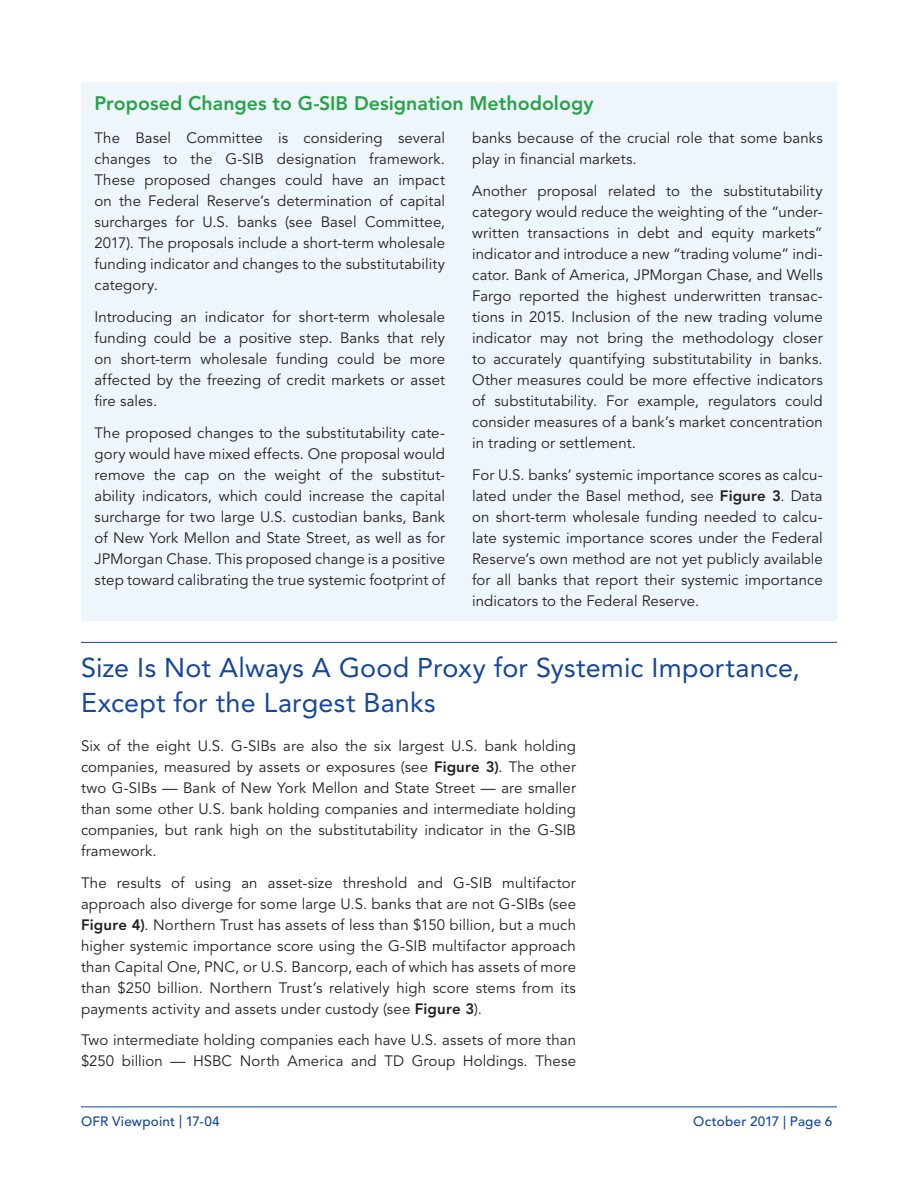
<style>
.page{position:relative;width:918px;height:1188px;background:#fff}
.page>*{position:absolute;margin:0;border:0;box-sizing:border-box;transform-origin:0 0}
.t1{font:27px/36px "Avenir LT Std";letter-spacing:.005em;color:#14469b}
.Subhead{font:800 19.5px "Avenir LT Std";color:#29a347}
.Body_text{font:15px/21px "Avenir LT Std";letter-spacing:.005em;color:#231f20;text-align:justify}
.t2{font:500 13.5px "Avenir LT Std";letter-spacing:.015em;color:#14469b}
.s1{font-weight:800}
</style>
<div class="page">
<hr style="left:81px;top:1106px;width:756px;height:1px;background:#14469b">
<div style="left:81px;top:82px;width:755px;height:538px;background:#eef5fb"></div>
<hr style="left:81px;top:642px;width:756px;height:1px;background:#14469b">
<p class="Subhead" style="left:94px;top:92px;width:501px">Proposed Changes to G-SIB Designation Methodology</p>
<p class="Body_text" style="left:94px;top:128px;width:352px">The Basel Committee is considering several changes to the G-SIB designation framework.<br>These proposed changes could have an impact on the Federal Reserve’s determination of capital surcharges for U.S. banks (see Basel Committee, 2017). The proposals include a short-term wholesale funding indicator and changes to the substitutability category.</p>
<p class="Body_text" style="left:94px;top:307px;width:352px">Introducing an indicator for short-term wholesale funding could be a positive step. Banks that rely on short-term wholesale funding could be more affected by the freezing of credit markets or asset fire sales.</p>
<p class="Body_text" style="left:94px;top:423px;width:352px">The proposed changes to the substitutability cate&shy;gory would have mixed effects. One proposal would remove the cap on the weight of the substitut&shy;ability indicators, which could increase the capital surcharge for two large U.S. custodian banks, Bank of New York Mellon and State Street, as well as for JPMorgan Chase. This proposed change is a positive step toward calibrating the true systemic footprint of</p>
<p class="Body_text" style="left:472px;top:128px;width:352px">banks because of the crucial role that some banks play in financial markets.</p>
<p class="Body_text" style="left:472px;top:181px;width:352px">Another proposal related to the substitutability category would reduce the weighting of the “under&shy;written transactions in debt and equity markets” indicator and introduce a new “trading volume” indi&shy;cator. Bank of America, JPMorgan Chase, and Wells Fargo reported the highest underwritten transac&shy;tions in 2015. Inclusion of the new trading volume indicator may not bring the methodology closer to accurately quantifying substitutability in banks.<br>Other measures could be more effective indicators of substitutability. For example, regulators could consider measures of a bank’s market concentration in trading or settlement.</p>
<p class="Body_text" style="left:472px;top:465px;width:352px">For U.S. banks’ systemic importance scores as calcu&shy;lated under the Basel method, see <span class="s1">Figure 3</span>. Data on short-term wholesale funding needed to calcu&shy;late systemic importance scores under the Federal Reserve’s own method are not yet publicly available for all banks that report their systemic importance indicators to the Federal Reserve.</p>
<h2 class="t1" style="left:81px;top:649px;width:720px">Size Is Not Always A Good Proxy for Systemic Importance,<br>Except for the Largest Banks</h2>
<p class="Body_text" style="left:81px;top:736px;width:497px">Six of the eight U.S. G-SIBs are also the six largest U.S. bank holding companies, measured by assets or exposures (see <span class="s1">Figure 3)</span>. The other two G-SIBs — Bank of New York Mellon and State Street — are smaller than some other U.S. bank holding companies and intermediate holding companies, but rank high on the substitutability indicator in the G-SIB framework.</p>
<p class="Body_text" style="left:81px;top:872px;width:497px">The results of using an asset-size threshold and G-SIB multifactor approach also diverge for some large U.S. banks that are not G-SIBs (see <span class="s1">Figure 4)</span>. Northern Trust has assets of less than $150 billion, but a much higher systemic importance score using the G-SIB multifactor approach than Capital One, PNC, or U.S. Bancorp, each of which has assets of more than $250 billion. Northern Trust’s relatively high score stems from its payments activity and assets under custody (see <span class="s1">Figure 3</span>).</p>
<p class="Body_text" style="left:81px;top:1030px;width:497px">Two intermediate holding companies each have U.S. assets of more than $250 billion — HSBC North America and TD Group Holdings. These</p>
<p class="t2" style="left:81px;top:1114px;width:140px">OFR Viewpoint | 17-04</p>
<p class="t2" style="left:693px;top:1114px;width:141px">October 2017 | Page 6</p>
</div>
